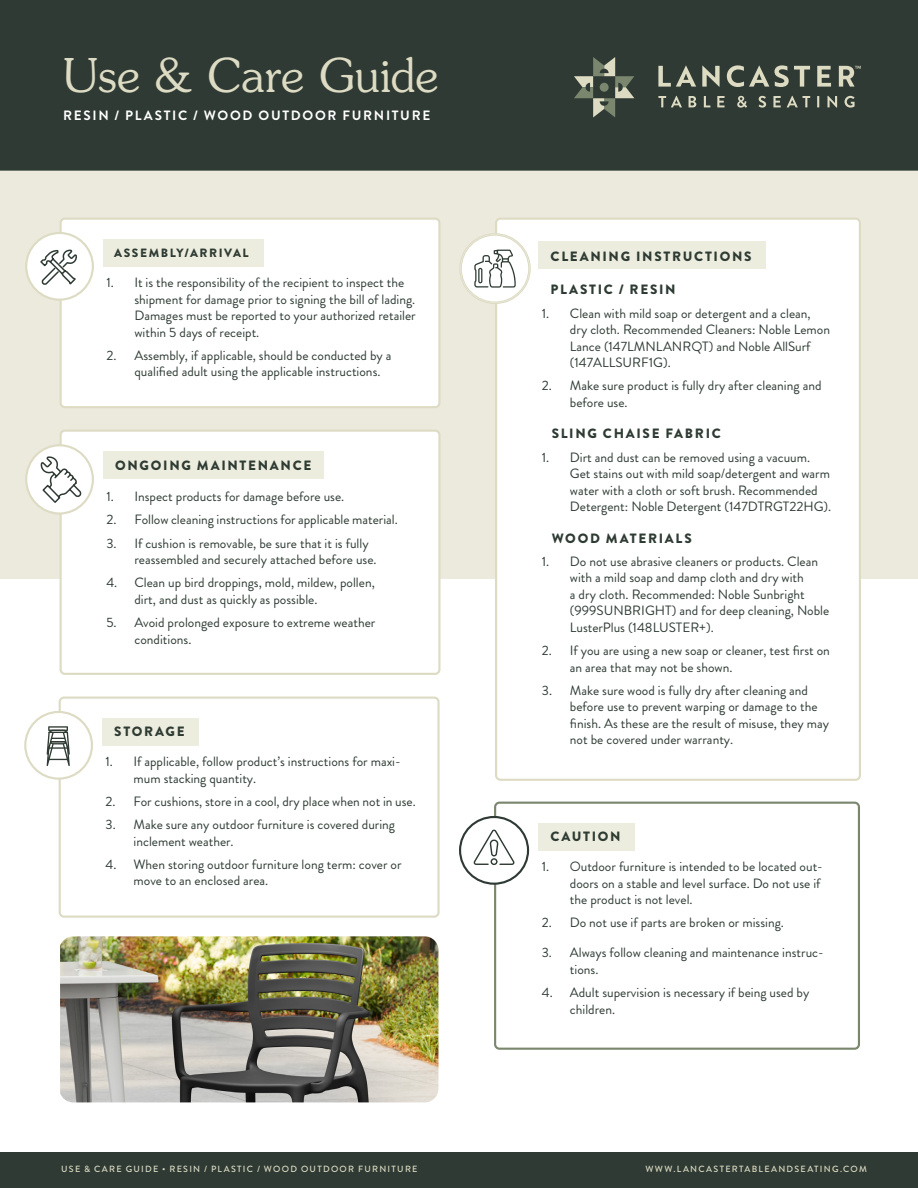
<style>
.page{position:relative;width:918px;height:1188px;background:#fff}
.page>*{position:absolute;margin:0;border:0;box-sizing:border-box;transform-origin:0 0}
.t1{font:300 46.5px "Souvenir";letter-spacing:.005em;color:#dddbc3}
.t2{font:13.5px/16.5px "Brandon Grotesque";color:#2e3b33}
.t3{font:900 13.5px "Brandon Grotesque";letter-spacing:.125em;color:#2e3b33}
.t4{font:700 13.5px "Brandon Grotesque";letter-spacing:.125em;color:#fff}
.t5{font:900 12px "Brandon Grotesque";letter-spacing:.13em;color:#2e3b33}
.t6{font:500 9px "Brandon Grotesque";letter-spacing:.14em;color:#dddbc3}
</style>
<div class="page">
<div style="left:0;top:170px;width:918px;height:409px;background:#eceadd"></div>
<div style="left:0;top:1152px;width:918px;height:36px;background:#2e3a33"></div>
<div style="left:0;top:0;width:918px;height:171px;background:#2e3a33"></div>
<div style="left:59px;top:697px;width:381px;height:221px;border:2px solid #dddbc3;border-radius:4px"></div>
<div style="left:102px;top:718px;width:97px;height:27px;background:#ededdf"></div>
<div style="left:25px;top:712px;width:67px;height:67px;background:#fff;border-radius:50%"></div>
<div style="left:24px;top:711px;width:69px;height:69px;border:2px solid #dddbc3;border-radius:50%"></div>
<svg style="left:47px;top:726px;width:23px;height:40px"></svg>
<div style="left:61px;top:219px;width:378px;height:188px;background:#fff;border-radius:4px"></div>
<div style="left:60px;top:218px;width:381px;height:190px;border:2px solid #dddbc3;border-radius:4px"></div>
<div style="left:103px;top:239px;width:161px;height:27px;background:#ededdf"></div>
<div style="left:26px;top:233px;width:67px;height:67px;background:#fff;border-radius:50%"></div>
<div style="left:25px;top:232px;width:69px;height:69px;border:2px solid #dddbc3;border-radius:50%"></div>
<svg style="left:40px;top:249px;width:37px;height:36px"></svg>
<div style="left:61px;top:431px;width:378px;height:243px;background:#fff;border-radius:4px"></div>
<div style="left:60px;top:430px;width:381px;height:245px;border:2px solid #dddbc3;border-radius:4px"></div>
<div style="left:103px;top:452px;width:221px;height:27px;background:#ededdf"></div>
<svg style="left:26px;top:445px;width:67px;height:69px"></svg>
<div style="left:25px;top:444px;width:69px;height:71px;border:2px solid #dddbc3;border-radius:50%"></div>
<svg style="left:40px;top:455px;width:43px;height:49px"></svg>
<div style="left:494px;top:802px;width:366px;height:248px;border:2px solid #7b866e;border-radius:4px"></div>
<div style="left:539px;top:823px;width:96px;height:27px;background:#ededdf"></div>
<div style="left:460px;top:817px;width:68px;height:67px;background:#fff;border-radius:50%"></div>
<div style="left:459px;top:816px;width:70px;height:69px;border:2px solid #2f3a34;border-radius:50%"></div>
<div style="left:496px;top:219px;width:364px;height:561px;background:#fff;border-radius:4px"></div>
<div style="left:495px;top:218px;width:366px;height:563px;border:2px solid #dddbc3;border-radius:4px"></div>
<div style="left:539px;top:241px;width:227px;height:28px;background:#ededdf"></div>
<svg style="left:459px;top:233px;width:72px;height:72px"></svg>
<svg style="left:658px;top:66px;width:38px;height:21px"></svg>
<svg style="left:702px;top:65px;width:18px;height:22px"></svg>
<svg style="left:727px;top:65px;width:83px;height:22px;background:#6b7265"></svg>
<svg style="left:817px;top:66px;width:14px;height:21px"></svg>
<svg style="left:658px;top:96px;width:24px;height:11px"></svg>
<svg style="left:689px;top:96px;width:7px;height:11px"></svg>
<svg style="left:704px;top:96px;width:6px;height:11px"></svg>
<svg style="left:717px;top:96px;width:8px;height:11px"></svg>
<svg style="left:737px;top:96px;width:10px;height:12px"></svg>
<svg style="left:759px;top:96px;width:7px;height:12px"></svg>
<svg style="left:773px;top:96px;width:8px;height:11px"></svg>
<svg style="left:787px;top:96px;width:23px;height:11px"></svg>
<svg style="left:817px;top:96px;width:2px;height:11px"></svg>
<svg style="left:827px;top:96px;width:10px;height:12px"></svg>
<svg style="left:845px;top:96px;width:10px;height:12px"></svg>
<svg style="left:839px;top:66px;width:22px;height:21px"></svg>
<svg style="left:574px;top:57px;width:60px;height:60px;background:#596255"></svg>
<svg style="left:474px;top:830px;width:41px;height:35px"></svg>
<img style="left:60px;top:936px;width:378px;height:166px">
<p class="t1" style="left:63px;top:47px;width:377px">Use &amp; Care Guide</p>
<p class="t4" style="left:63px;top:105px;width:369px">RESIN / PLASTIC / WOOD OUTDOOR FURNITURE</p>
<p class="t5" style="left:114px;top:244px;width:136px">ASSEMBLY/ARRIVAL</p>
<p class="t2" style="left:134px;top:274px;width:283px;text-indent:-28px">1. It is the responsibility of the recipient to inspect the shipment for damage prior to signing the bill of lading.<br>Damages must be reported to your authorized retailer within 5 days of receipt.</p>
<p class="t2" style="left:134px;top:347px;width:259px;text-indent:-28px">2. Assembly, if applicable, should be conducted by a qualified adult using the applicable instructions.</p>
<p class="t3" style="left:115px;top:456px;width:198px">ONGOING MAINTENANCE</p>
<p class="t2" style="left:106px;top:489px;width:239px">1. Inspect products for damage before use.</p>
<p class="t2" style="left:106px;top:512px;width:293px">2. Follow cleaning instructions for applicable material.</p>
<p class="t2" style="left:134px;top:535px;width:244px;text-indent:-28px">3. If cushion is removable, be sure that it is fully reassembled and securely attached before use.</p>
<p class="t2" style="left:134px;top:575px;width:242px;text-indent:-28px">4. Clean up bird droppings, mold, mildew, pollen, dirt, and dust as quickly as possible.</p>
<p class="t2" style="left:134px;top:615px;width:242px;text-indent:-28px">5. Avoid prolonged exposure to extreme weather conditions.</p>
<p class="t3" style="left:114px;top:722px;width:72px">STORAGE</p>
<p class="t2" style="left:134px;top:753px;width:269px;text-indent:-28px">1. If applicable, follow product’s instructions for maxi&shy;mum stacking quantity.</p>
<p class="t2" style="left:105px;top:793px;width:312px">2. For cushions, store in a cool, dry place when not in use.</p>
<p class="t2" style="left:134px;top:816px;width:263px;text-indent:-28px">3. Make sure any outdoor furniture is covered during inclement weather.</p>
<p class="t2" style="left:134px;top:856px;width:270px;text-indent:-28px">4. When storing outdoor furniture long term: cover or move to an enclosed area.</p>
<p class="t3" style="left:551px;top:247px;width:203px">CLEANING INSTRUCTIONS</p>
<p class="t3" style="left:551px;top:280px;width:127px">PLASTIC / RESIN</p>
<p class="t2" style="left:570px;top:305px;width:262px;text-indent:-28px">1. Clean with mild soap or detergent and a clean, dry cloth. Recommended Cleaners: Noble Lemon Lance (147LMNLANRQT) and Noble AllSurf (147ALLSURF1G).</p>
<p class="t2" style="left:570px;top:378px;width:253px;text-indent:-28px">2. Make sure product is fully dry after cleaning and before use.</p>
<p class="t3" style="left:552px;top:424px;width:171px">SLING CHAISE FABRIC</p>
<p class="t2" style="left:570px;top:449px;width:263px;text-indent:-28px">1. Dirt and dust can be removed using a vacuum.<br>Get stains out with mild soap/detergent and warm water with a cloth or soft brush. Recommended Detergent: Noble Detergent (147DTRGT22HG).</p>
<p class="t3" style="left:552px;top:528px;width:142px">WOOD MATERIALS</p>
<p class="t2" style="left:570px;top:553px;width:261px;text-indent:-28px">1. Do not use abrasive cleaners or products. Clean with a mild soap and damp cloth and dry with<br>a dry cloth. Recommended: Noble Sunbright (999SUNBRIGHT) and for deep cleaning, Noble LusterPlus (148LUSTER+).</p>
<p class="t2" style="left:570px;top:643px;width:262px;text-indent:-28px">2. If you are using a new soap or cleaner, test first on an area that may not be shown.</p>
<p class="t2" style="left:570px;top:682px;width:261px;text-indent:-28px">3. Make sure wood is fully dry after cleaning and before use to prevent warping or damage to the finish. As these are the result of misuse, they may not be covered under warranty.</p>
<p class="t3" style="left:551px;top:827px;width:72px">CAUTION</p>
<p class="t2" style="left:570px;top:858px;width:254px;text-indent:-28px">1. Outdoor furniture is intended to be located out&shy;doors on a stable and level surface. Do not use if the product is not level.</p>
<p class="t2" style="left:542px;top:915px;width:244px">2. Do not use if parts are broken or missing.</p>
<p class="t2" style="left:570px;top:945px;width:255px;text-indent:-28px">3. Always follow cleaning and maintenance instruc&shy;tions.</p>
<p class="t2" style="left:570px;top:984px;width:241px;text-indent:-28px">4. Adult supervision is necessary if being used by children.</p>
<p class="t6" style="left:61px;top:1162px;width:358px">USE &amp; CARE GUIDE • RESIN / PLASTIC / WOOD OUTDOOR FURNITURE</p>
<p class="t6" style="left:645px;top:1162px;width:223px">WWW.LANCASTERTABLEANDSEATING.COM</p>
</div>
